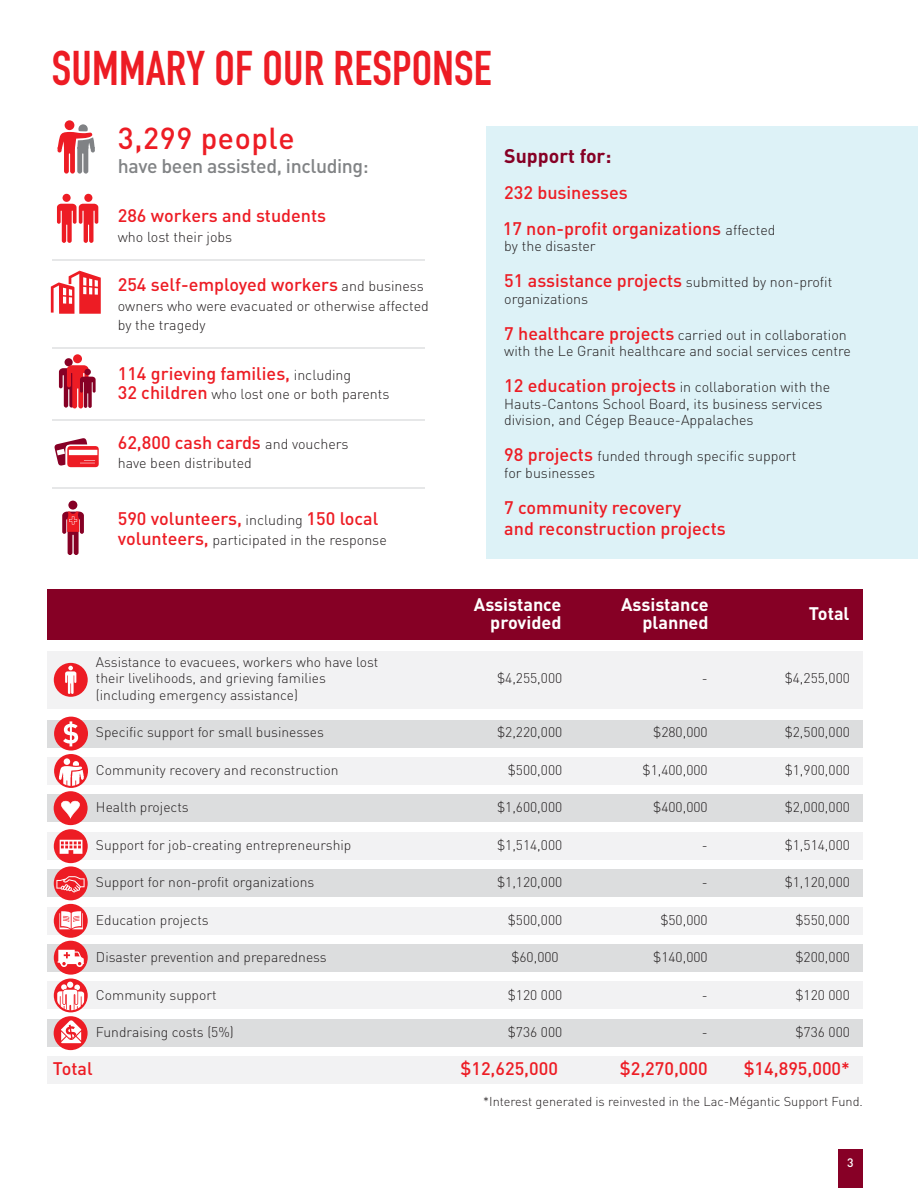
<style>
.page{position:relative;width:918px;height:1188px;background:#fff}
.page>*{position:absolute;margin:0;border:0;box-sizing:border-box;transform-origin:0 0}
.t1{font:48px "DIN Engschrift LT";letter-spacing:.005em;color:#ed1c24}
.t2{font:500 30px "DIN";letter-spacing:.02em;color:#ed1c24}
.t3{font:500 19.5px "DIN";letter-spacing:-.02em;color:#818385}
.t4{font:700 19.5px "DIN";color:#860025}
.t5{font:500 18px/36px "DIN";color:#ed1c24}
.t6{font:700 18px/18px "DIN";color:#fff;text-align:right}
.t7{font:300 14.25px/16.5px "DIN";color:#231f20}
.t8{font:300 13.8px/16.5px "DIN";color:#231f20}
.t9{font:300 12.75px "DIN";color:#231f20}
.t10{font:500 12.15px "DIN";color:#fff}
.s1{font-weight:300;font-size:14.25px;color:#231f20}
.s2{font-weight:500;font-size:18px;color:#ed1c24}
</style>
<div class="page">
<div style="left:838px;top:1150px;width:24px;height:38px;background:#870026"></div>
<div style="left:486px;top:127px;width:432px;height:432px;background:#ddf2f7"></div>
<hr style="left:52px;top:259px;width:372px;height:1px;background:#e6e7e8">
<hr style="left:52px;top:347px;width:372px;height:1px;background:#e6e7e8">
<hr style="left:52px;top:420px;width:372px;height:1px;background:#e6e7e8">
<hr style="left:52px;top:487px;width:372px;height:2px;background:#e6e7e8">
<svg style="left:54px;top:438px;width:45px;height:29px"></svg>
<div style="left:68px;top:501px;width:9px;height:9px;background:#860025;border-radius:50%"></div>
<svg style="left:62px;top:512px;width:22px;height:43px"></svg>
<div style="left:65px;top:120px;width:9px;height:10px;background:#ed1c24;border-radius:50%"></div>
<svg style="left:58px;top:124px;width:37px;height:50px"></svg>
<svg style="left:51px;top:271px;width:50px;height:43px"></svg>
<div style="left:65px;top:358px;width:8px;height:8px;background:#860025;border-radius:50%"></div>
<div style="left:73px;top:354px;width:9px;height:9px;background:#ed1c24;border-radius:50%"></div>
<svg style="left:59px;top:365px;width:37px;height:43px"></svg>
<div style="left:63px;top:194px;width:8px;height:8px;background:#ed1c24;border-radius:50%"></div>
<div style="left:84px;top:194px;width:8px;height:8px;background:#ed1c24;border-radius:50%"></div>
<svg style="left:57px;top:204px;width:41px;height:39px"></svg>
<div style="left:47px;top:651px;width:816px;height:58px;background:#f2f2f3"></div>
<div style="left:47px;top:757px;width:816px;height:28px;background:#f2f2f3"></div>
<div style="left:47px;top:720px;width:816px;height:27px;background:#dcddde"></div>
<div style="left:47px;top:589px;width:816px;height:50px;background:#860025"></div>
<div style="left:47px;top:794px;width:816px;height:28px;background:#dcddde"></div>
<div style="left:47px;top:870px;width:816px;height:27px;background:#dcddde"></div>
<div style="left:47px;top:832px;width:816px;height:28px;background:#f2f2f3"></div>
<div style="left:47px;top:907px;width:816px;height:28px;background:#f2f2f3"></div>
<div style="left:47px;top:944px;width:816px;height:28px;background:#dcddde"></div>
<div style="left:47px;top:982px;width:816px;height:27px;background:#f2f2f3"></div>
<div style="left:47px;top:1019px;width:816px;height:28px;background:#dcddde"></div>
<div style="left:47px;top:1056px;width:816px;height:28px;background:#f2f2f3"></div>
<svg style="left:54px;top:829px;width:34px;height:34px"></svg>
<svg style="left:60px;top:840px;width:22px;height:14px"></svg>
<div style="left:54px;top:866px;width:34px;height:34px;background:#ed1c24;border-radius:50%"></div>
<div style="left:54px;top:717px;width:34px;height:34px;background:#ed1c24;border-radius:50%"></div>
<svg style="left:63px;top:721px;width:15px;height:25px"></svg>
<svg style="left:54px;top:1016px;width:34px;height:34px"></svg>
<svg style="left:61px;top:1020px;width:20px;height:23px"></svg>
<div style="left:54px;top:791px;width:34px;height:34px;background:#ed1c24;border-radius:50%"></div>
<svg style="left:54px;top:979px;width:34px;height:33px"></svg>
<svg style="left:57px;top:982px;width:27px;height:28px"></svg>
<div style="left:54px;top:663px;width:34px;height:34px;background:#ed1c24;border-radius:50%"></div>
<svg style="left:65px;top:666px;width:11px;height:28px"></svg>
<div style="left:54px;top:941px;width:34px;height:34px;background:#ed1c24;border-radius:50%"></div>
<div style="left:54px;top:754px;width:34px;height:34px;background:#ed1c24;border-radius:50%"></div>
<div style="left:64px;top:758px;width:6px;height:7px;background:#fff;border-radius:50%"></div>
<svg style="left:59px;top:761px;width:25px;height:25px"></svg>
<div style="left:54px;top:904px;width:34px;height:34px;background:#ed1c24;border-radius:50%"></div>
<svg style="left:59px;top:911px;width:24px;height:18px"></svg>
<svg style="left:56px;top:876px;width:29px;height:16px"></svg>
<svg style="left:58px;top:950px;width:26px;height:17px"></svg>
<svg style="left:61px;top:801px;width:19px;height:17px"></svg>
<h1 class="t1" style="left:52px;top:51px;width:441px">SUMMARY OF OUR RESPONSE</h1>
<h2 class="t2" style="left:118px;top:128px;width:178px">3,299 people</h2>
<h3 class="t3" style="left:118px;top:159px;width:253px">have been assisted, including:</h3>
<h3 class="t5" style="left:118px;top:200px;width:210px">286 workers and students</h3>
<p class="t7" style="left:118px;top:230px;width:116px">who lost their jobs</p>
<h3 class="t5" style="left:118px;top:269px;width:307px">254 self-employed workers <span class="s1">and business</span></h3>
<p class="t7" style="left:118px;top:297px;width:313px;line-height:19.5px">owners who were evacuated or otherwise affected by the tragedy</p>
<h3 class="t5" style="left:118px;top:357px;width:235px">114 grieving families, <span class="s1">including</span></h3>
<p class="t7" style="left:118px;top:387px;width:273px"><span class="s2">32 children</span> who lost one or both parents</p>
<h3 class="t5" style="left:118px;top:426px;width:232px">62,800 cash cards <span class="s1">and vouchers</span></h3>
<p class="t7" style="left:118px;top:456px;width:136px">have been distributed</p>
<h3 class="t5" style="left:118px;top:503px;width:262px">590 volunteers, <span class="s1">including</span> 150 local</h3>
<p class="t7" style="left:118px;top:533px;width:271px"><span class="s2">volunteers,</span> participated in the response</p>
<h3 class="t4" style="left:504px;top:149px;width:109px">Support for:</h3>
<h3 class="t5" style="left:503px;top:176px;width:274px">232 businesses<br>17 non-profit organizations <span class="s1">affected</span></h3>
<p class="t7" style="left:504px;top:240px;width:93px">by the disaster</p>
<p class="t7" style="left:504px;top:276px;width:330px"><span class="s2">51 assistance projects</span> submitted by non-profit organizations</p>
<p class="t7" style="left:504px;top:328px;width:348px"><span class="s2">7 healthcare projects</span> carried out in collaboration with the Le Granit healthcare and social services centre</p>
<p class="t7" style="left:504px;top:381px;width:328px"><span class="s2">12 education projects</span> in collaboration with the<br>Hauts-Cantons School Board, its business services division, and Cégep Beauce-Appalaches</p>
<p class="t7" style="left:504px;top:450px;width:294px"><span class="s2">98 projects</span> funded through specific support for businesses</p>
<h3 class="t5" style="left:504px;top:499px;width:223px;line-height:21.6px">7 community recovery<br>and reconstruction projects</h3>
<p class="t8" style="left:96px;top:655px;width:284px">Assistance to evacuees, workers who have lost their livelihoods, and grieving families</p>
<h3 class="t6" style="left:474px;top:598px;width:89px">Assistance provided</h3>
<h3 class="t6" style="left:621px;top:598px;width:89px">Assistance planned</h3>
<h3 class="t6" style="left:809px;top:607px;width:42px">Total</h3>
<p class="t8" style="left:497px;top:672px;width:67px">$4,255,000</p>
<p class="t8" style="left:702px;top:672px;width:7px">-</p>
<p class="t8" style="left:785px;top:672px;width:67px">$4,255,000</p>
<p class="t8" style="left:96px;top:688px;width:204px">(including emergency assistance)</p>
<p class="t8" style="left:96px;top:726px;width:230px">Specific support for small businesses</p>
<p class="t8" style="left:497px;top:726px;width:67px">$2,220,000</p>
<p class="t8" style="left:653px;top:726px;width:56px">$280,000</p>
<p class="t8" style="left:785px;top:726px;width:67px">$2,500,000</p>
<p class="t8" style="left:96px;top:763px;width:244px">Community recovery and reconstruction</p>
<p class="t8" style="left:508px;top:763px;width:56px">$500,000</p>
<p class="t8" style="left:643px;top:763px;width:67px">$1,400,000</p>
<p class="t8" style="left:785px;top:763px;width:67px">$1,900,000</p>
<p class="t8" style="left:96px;top:801px;width:94px">Health projects</p>
<p class="t8" style="left:497px;top:801px;width:67px">$1,600,000</p>
<p class="t8" style="left:653px;top:801px;width:56px">$400,000</p>
<p class="t8" style="left:785px;top:801px;width:67px">$2,000,000</p>
<p class="t8" style="left:96px;top:838px;width:257px">Support for job-creating entrepreneurship</p>
<p class="t8" style="left:497px;top:838px;width:67px">$1,514,000</p>
<p class="t8" style="left:702px;top:838px;width:7px">-</p>
<p class="t8" style="left:785px;top:838px;width:67px">$1,514,000</p>
<p class="t8" style="left:96px;top:876px;width:220px">Support for non-profit organizations</p>
<p class="t8" style="left:497px;top:876px;width:67px">$1,120,000</p>
<p class="t8" style="left:702px;top:876px;width:7px">-</p>
<p class="t8" style="left:785px;top:876px;width:67px">$1,120,000</p>
<p class="t8" style="left:96px;top:913px;width:114px">Education projects</p>
<p class="t8" style="left:508px;top:913px;width:56px">$500,000</p>
<p class="t8" style="left:660px;top:913px;width:49px">$50,000</p>
<p class="t8" style="left:795px;top:913px;width:56px">$550,000</p>
<p class="t8" style="left:96px;top:951px;width:232px">Disaster prevention and preparedness</p>
<p class="t8" style="left:511px;top:951px;width:49px">$60,000</p>
<p class="t8" style="left:653px;top:951px;width:56px">$140,000</p>
<p class="t8" style="left:795px;top:951px;width:56px">$200,000</p>
<p class="t8" style="left:96px;top:988px;width:122px">Community support</p>
<p class="t8" style="left:508px;top:988px;width:56px">$120 000</p>
<p class="t8" style="left:702px;top:988px;width:7px">-</p>
<p class="t8" style="left:795px;top:988px;width:56px">$120 000</p>
<p class="t8" style="left:96px;top:1026px;width:139px">Fundraising costs (5%)</p>
<p class="t8" style="left:508px;top:1026px;width:56px">$736 000</p>
<p class="t8" style="left:702px;top:1026px;width:7px">-</p>
<p class="t8" style="left:795px;top:1026px;width:56px">$736 000</p>
<h3 class="t5" style="left:53px;top:1052px;width:41px">Total</h3>
<h3 class="t5" style="left:460px;top:1052px;width:99px">$12,625,000</h3>
<h3 class="t5" style="left:620px;top:1052px;width:89px">$2,270,000</h3>
<h3 class="t5" style="left:744px;top:1052px;width:108px">$14,895,000*</h3>
<p class="t9" style="left:483px;top:1097px;width:381px">*Interest generated is reinvested in the Lac-Mégantic Support Fund.</p>
<p class="t10" style="left:847px;top:1158px;width:8px">3</p>
</div>
